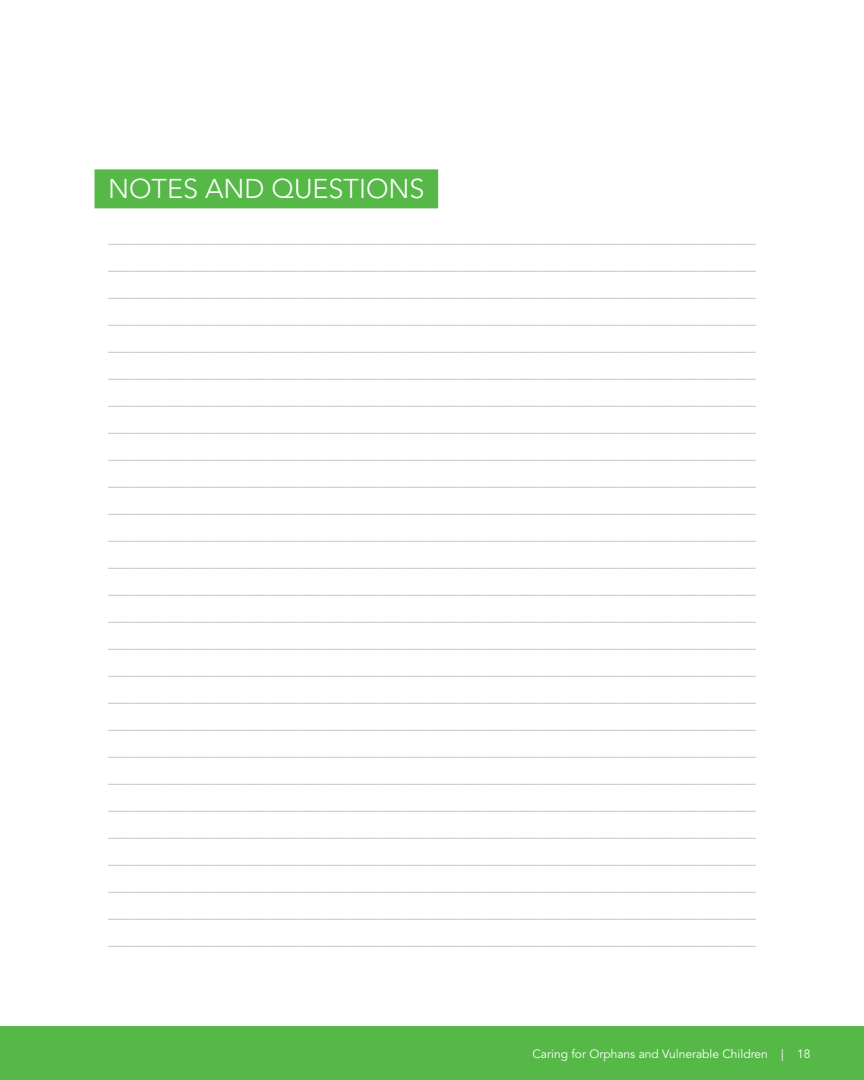
<style>
.page{position:relative;width:864px;height:1080px;background:#fff}
.page>*{position:absolute;margin:0;border:0;box-sizing:border-box;transform-origin:0 0}
.headline_green_block{font:300 27px "Avenir LT Std";color:#fff}
.Paragraph_Style_1{font:13.5px "Avenir LT";color:#bcbdc0}
.t1{font:12px "Avenir LT Std";color:#fff}
</style>
<div class="page">
<div style="left:0;top:1026px;width:864px;height:54px;background:#56b947"></div>
<div style="left:94px;top:169px;width:344px;height:39px;background:#56b947"></div>
<p class="headline_green_block" style="left:108px;top:173px;width:318px">NOTES AND QUESTIONS</p>
<p class="Paragraph_Style_1" style="left:108px;top:231px;width:650px">________________________________________________________________________________________________</p>
<p class="Paragraph_Style_1" style="left:108px;top:258px;width:649px">________________________________________________________________________________________________</p>
<p class="Paragraph_Style_1" style="left:108px;top:285px;width:649px">________________________________________________________________________________________________</p>
<p class="Paragraph_Style_1" style="left:108px;top:312px;width:649px">________________________________________________________________________________________________</p>
<p class="Paragraph_Style_1" style="left:108px;top:339px;width:649px">________________________________________________________________________________________________</p>
<p class="Paragraph_Style_1" style="left:108px;top:366px;width:649px">________________________________________________________________________________________________</p>
<p class="Paragraph_Style_1" style="left:108px;top:393px;width:649px">________________________________________________________________________________________________</p>
<p class="Paragraph_Style_1" style="left:108px;top:420px;width:649px">________________________________________________________________________________________________</p>
<p class="Paragraph_Style_1" style="left:108px;top:447px;width:649px">________________________________________________________________________________________________</p>
<p class="Paragraph_Style_1" style="left:108px;top:474px;width:649px">________________________________________________________________________________________________</p>
<p class="Paragraph_Style_1" style="left:108px;top:501px;width:649px">________________________________________________________________________________________________</p>
<p class="Paragraph_Style_1" style="left:108px;top:528px;width:649px">________________________________________________________________________________________________</p>
<p class="Paragraph_Style_1" style="left:108px;top:555px;width:649px">________________________________________________________________________________________________</p>
<p class="Paragraph_Style_1" style="left:108px;top:582px;width:649px">________________________________________________________________________________________________</p>
<p class="Paragraph_Style_1" style="left:108px;top:609px;width:649px">________________________________________________________________________________________________</p>
<p class="Paragraph_Style_1" style="left:108px;top:636px;width:649px">________________________________________________________________________________________________</p>
<p class="Paragraph_Style_1" style="left:108px;top:663px;width:649px">________________________________________________________________________________________________</p>
<p class="Paragraph_Style_1" style="left:108px;top:690px;width:649px">________________________________________________________________________________________________</p>
<p class="Paragraph_Style_1" style="left:108px;top:717px;width:649px">________________________________________________________________________________________________</p>
<p class="Paragraph_Style_1" style="left:108px;top:744px;width:649px">________________________________________________________________________________________________</p>
<p class="Paragraph_Style_1" style="left:108px;top:771px;width:649px">________________________________________________________________________________________________</p>
<p class="Paragraph_Style_1" style="left:108px;top:798px;width:649px">________________________________________________________________________________________________</p>
<p class="Paragraph_Style_1" style="left:108px;top:825px;width:649px">________________________________________________________________________________________________</p>
<p class="Paragraph_Style_1" style="left:108px;top:852px;width:649px">________________________________________________________________________________________________</p>
<p class="Paragraph_Style_1" style="left:108px;top:879px;width:649px">________________________________________________________________________________________________</p>
<p class="Paragraph_Style_1" style="left:108px;top:906px;width:649px">________________________________________________________________________________________________</p>
<p class="Paragraph_Style_1" style="left:108px;top:933px;width:649px">________________________________________________________________________________________________</p>
<p class="t1" style="left:533px;top:1047px;width:280px">Caring for Orphans and Vulnerable Children | 18</p>
</div>
